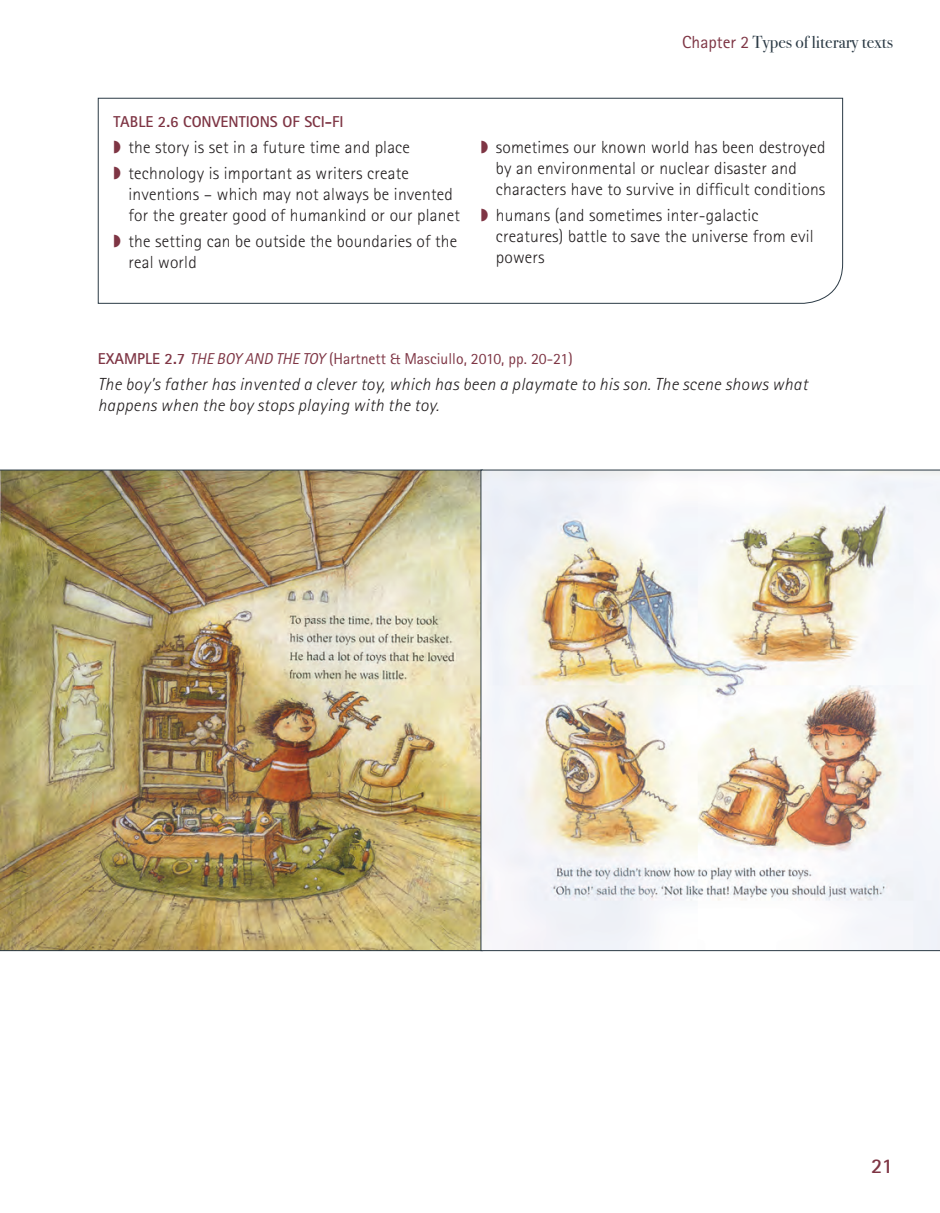
<style>
.page{position:relative;width:940px;height:1213px;background:#fff}
.page>*{position:absolute;margin:0;border:0;box-sizing:border-box;transform-origin:0 0}
.t1{font:700 21px "Rotis Sans Serif";color:#7e3544}
.t2{font:300 17.5px/21px "Rotis Sans Serif";letter-spacing:.01em;color:#231f20}
.t3{font:italic 300 17.5px/21px "Rotis Sans Serif";letter-spacing:.02em;color:#231f20}
.t4{font:17.5px "Bodoni Svty Two OSITCTT";color:#2b3a45}
.t5{font:15.75px "Rotis Sans Serif";color:#7e3544}
.t6{font:700 15.75px "Rotis Sans Serif";color:#7e3544}
.s1{font-family:"Rotis Sans Serif";color:#7e3544}
.s2{color:#7e3544}
.s3{font-weight:700}
.s4{font-style:italic}
</style>
<div class="page">
<img style="left:0;top:470px;width:481px;height:480px">
<img style="left:481px;top:470px;width:459px;height:480px">
<svg style="left:97px;top:97px;width:746px;height:207px"></svg>
<p class="t4" style="left:682px;top:32px;width:212px"><span class="s1">Chapter 2</span> Types of literary texts</p>
<p class="t6" style="left:114px;top:112px;width:231px">TABLE 2.6 CONVENTIONS OF SCI-FI</p>
<p class="t2" style="left:114px;top:134px;width:298px;line-height:25.9px"><span class="s2">◗</span> the story is set in a future time and place <span class="s2">◗</span> technology is important as writers create</p>
<p class="t2" style="left:128px;top:183px;width:333px">inventions – which may not always be invented for the greater good of humankind or our planet</p>
<p class="t2" style="left:128px;top:230px;width:330px;text-indent:-15px"><span class="s2">◗</span> the setting can be outside the boundaries of the real world</p>
<p class="t2" style="left:496px;top:136px;width:331px;text-indent:-15px"><span class="s2">◗</span> sometimes our known world has been destroyed by an environmental or nuclear disaster and characters have to survive in difficult conditions</p>
<p class="t2" style="left:496px;top:204px;width:319px;text-indent:-15px"><span class="s2">◗</span> humans (and sometimes inter-galactic creatures) battle to save the universe from evil powers</p>
<p class="t5" style="left:98px;top:349px;width:476px"><span class="s3">EXAMPLE 2.7</span> <span class="s4">THE BOY AND THE TOY</span> (Hartnett &amp; Masciullo, 2010, pp. 20-21)</p>
<p class="t3" style="left:98px;top:373px;width:711px">The boy’s father has invented a clever toy, which has been a playmate to his son. The scene shows what happens when the boy stops playing with the toy.</p>
<p class="t1" style="left:871px;top:1152px;width:23px">21</p>
</div>
